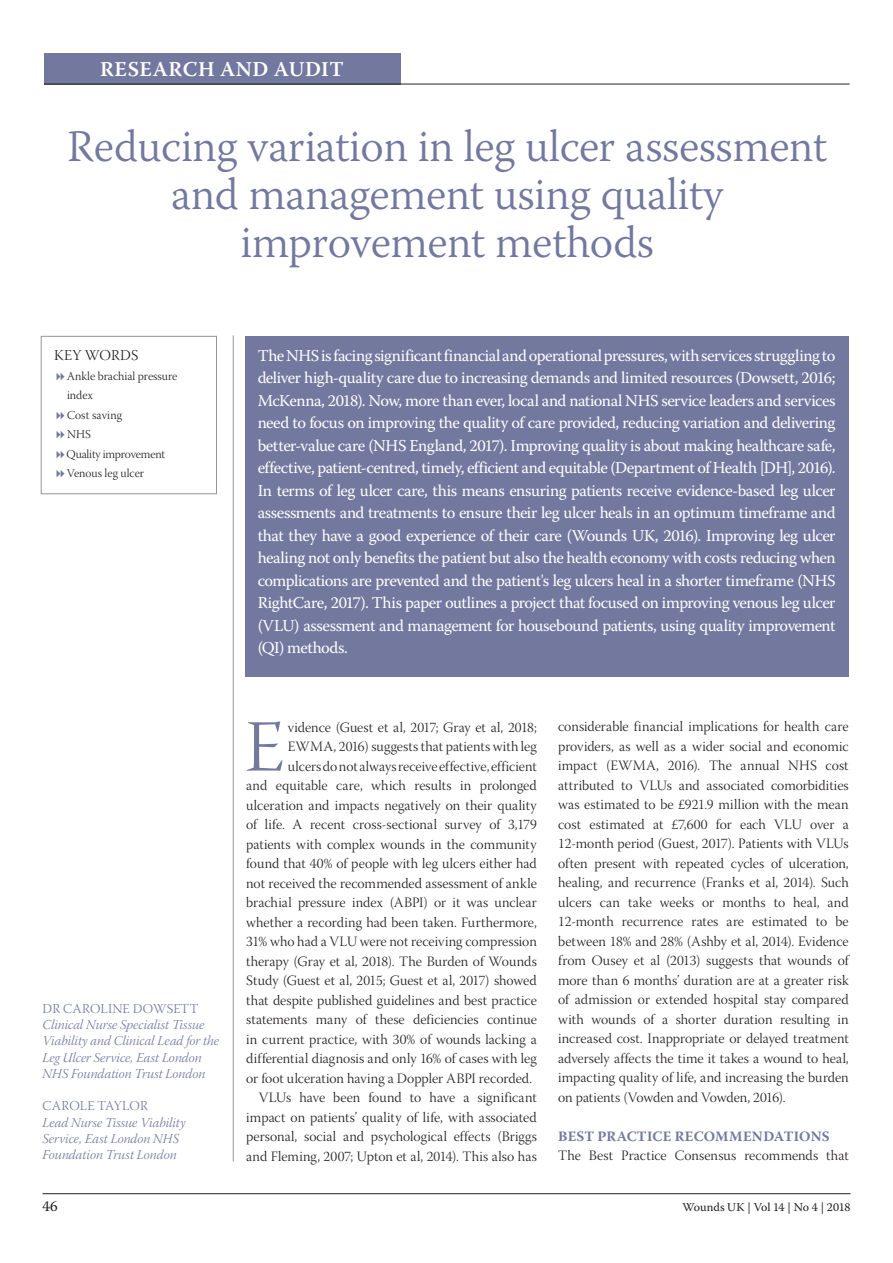
<style>
.page{position:relative;width:893px;height:1263px;background:#fff}
.page>*{position:absolute;margin:0;border:0;box-sizing:border-box;transform-origin:0 0}
.t1{font:73.35px "Warnock Pro Light Subh";color:#73789f}
.t2{font:300 45px/48px "Warnock Pro";letter-spacing:-.01em;color:#73789f;text-align:center}
.t3{font:600 21px "Warnock Pro";letter-spacing:.025em;color:#fff}
.t4{font:16.5px/22.5px "Warnock Pro";letter-spacing:-.035em;color:#fff;text-align:justify}
.t5{font:15px "Warnock Pro Light Subh";letter-spacing:.01em;color:#231f20}
.t6{font:15px "Warnock Pro";color:#231f20}
.t7{font:14.25px/19.5px "Warnock Pro Light Subh";color:#231f20;text-align:justify}
.t8{font:13.5px/16.2px "Warnock Pro Light It Subh";color:#73789f}
.t9{font:12px/19.5px "Warnock Pro Light Subh";color:#231f20}
.t10{font:12px "Warnock Pro";letter-spacing:-.005em;color:#231f20}
.s1{font-family:"Warnock Pro Light Subh"}
.s2{font-family:"Warnock Pro";font-weight:700;color:#73789f}
</style>
<div class="page">
<hr style="left:43px;top:1193px;width:807px;height:1px;background:#231f20">
<div style="left:44px;top:53px;width:356px;height:31px;background:#73789f"></div>
<hr style="left:44px;top:84px;width:806px;height:1px;background:#231f20">
<hr style="left:233px;top:335px;width:1px;height:826px;background:#939598">
<div style="left:245px;top:336px;width:603px;height:340px;background:#73789f"></div>
<div style="left:41px;top:336px;width:176px;height:158px;border:1px solid #939598"></div>
<p class="t3" style="left:100px;top:57px;width:245px">RESEARCH AND AUDIT</p>
<p class="t2" style="left:67px;top:121px;width:762px">Reducing variation in leg ulcer assessment and management using quality improvement methods</p>
<p class="t5" style="left:54px;top:347px;width:85px">KEY WORDS</p>
<p class="t9" style="left:66px;top:368px;width:112px">Ankle brachial pressure index<br>Cost saving<br>NHS<br>Quality improvement<br>Venous leg ulcer</p>
<p class="t8" style="left:43px;top:1002px;width:178px"><span class="s1">DR CAROLINE DOWSETT<br></span>Clinical Nurse Specialist Tissue<br>Viability and Clinical Lead for the<br>Leg Ulcer Service, East London<br>NHS Foundation Trust London</p>
<p class="t8" style="left:43px;top:1099px;width:145px"><span class="s1">CAROLE TAYLOR<br></span>Lead Nurse Tissue Viability<br>Service, East London NHS<br>Foundation Trust London</p>
<p class="t4" style="left:258px;top:344px;width:579px">The NHS is facing significant financial and operational pressures, with services struggling to deliver high-quality care due to increasing demands and limited resources (Dowsett, 2016; McKenna, 2018). Now, more than ever, local and national NHS service leaders and services need to focus on improving the quality of care provided, reducing variation and delivering better-value care (NHS England, 2017). Improving quality is about making healthcare safe, effective, patient-centred, timely, efficient and equitable (Department of Health [DH], 2016).<br>In terms of leg ulcer care, this means ensuring patients receive evidence-based leg ulcer assessments and treatments to ensure their leg ulcer heals in an optimum timeframe and that they have a good experience of their care (Wounds UK, 2016). Improving leg ulcer healing not only benefits the patient but also the health economy with costs reducing when complications are prevented and the patient's leg ulcers heal in a shorter timeframe (NHS RightCare, 2017). This paper outlines a project that focused on improving venous leg ulcer (VLU) assessment and management for housebound patients, using quality improvement (QI) methods.</p>
<p class="t1" style="left:245px;top:707px;width:40px">E</p>
<p class="t7" style="left:288px;top:719px;width:251px">vidence (Guest et al, 2017; Gray et al, 2018;</p>
<p class="t7" style="left:288px;top:738px;width:251px">EWMA, 2016) suggests that patients with leg</p>
<p class="t7" style="left:288px;top:758px;width:251px">ulcers do not always receive effective, efficient</p>
<p class="t7" style="left:246px;top:777px;width:292px">and equitable care, which results in prolonged</p>
<p class="t7" style="left:246px;top:797px;width:292px">ulceration and impacts negatively on their quality</p>
<p class="t7" style="left:246px;top:816px;width:292px">of life. A recent cross-sectional survey of 3,179</p>
<p class="t7" style="left:246px;top:836px;width:292px">patients with complex wounds in the community</p>
<p class="t7" style="left:246px;top:855px;width:292px">found that 40% of people with leg ulcers either had</p>
<p class="t7" style="left:246px;top:875px;width:292px">not received the recommended assessment of ankle</p>
<p class="t7" style="left:246px;top:894px;width:292px">brachial pressure index (ABPI) or it was unclear</p>
<p class="t7" style="left:246px;top:914px;width:292px">whether a recording had been taken. Furthermore,</p>
<p class="t7" style="left:246px;top:933px;width:292px">31% who had a VLU were not receiving compression</p>
<p class="t7" style="left:246px;top:953px;width:292px">therapy (Gray et al, 2018). The Burden of Wounds</p>
<p class="t7" style="left:246px;top:972px;width:292px">Study (Guest et al, 2015; Guest et al, 2017) showed</p>
<p class="t7" style="left:246px;top:992px;width:292px">that despite published guidelines and best practice</p>
<p class="t7" style="left:246px;top:1011px;width:292px">statements many of these deficiencies continue</p>
<p class="t7" style="left:246px;top:1031px;width:292px">in current practice, with 30% of wounds lacking a</p>
<p class="t7" style="left:246px;top:1050px;width:292px">differential diagnosis and only 16% of cases with leg</p>
<p class="t7" style="left:246px;top:1070px;width:287px">or foot ulceration having a Doppler ABPI recorded.</p>
<p class="t7" style="left:259px;top:1089px;width:279px">VLUs have been found to have a significant</p>
<p class="t7" style="left:246px;top:1109px;width:292px">impact on patients’ quality of life, with associated</p>
<p class="t7" style="left:246px;top:1128px;width:292px">personal, social and psychological effects (Briggs</p>
<p class="t7" style="left:246px;top:1148px;width:292px">and Fleming, 2007; Upton et al, 2014). This also has</p>
<p class="t7" style="left:558px;top:719px;width:292px">considerable financial implications for health care providers, as well as a wider social and economic impact (EWMA, 2016). The annual NHS cost attributed to VLUs and associated comorbidities was estimated to be £921.9 million with the mean cost estimated at £7,600 for each VLU over a 12-month period (Guest, 2017). Patients with VLUs often present with repeated cycles of ulceration, healing, and recurrence (Franks et al, 2014). Such ulcers can take weeks or months to heal, and 12-month recurrence rates are estimated to be between 18% and 28% (Ashby et al, 2014). Evidence from Ousey et al (2013) suggests that wounds of more than 6 months’ duration are at a greater risk of admission or extended hospital stay compared with wounds of a shorter duration resulting in increased cost. Inappropriate or delayed treatment adversely affects the time it takes a wound to heal, impacting quality of life, and increasing the burden on patients (Vowden and Vowden, 2016).</p>
<p class="t7" style="left:558px;top:1128px;width:292px"><span class="s2">BEST PRACTICE RECOMMENDATIONS<br></span>The Best Practice Consensus recommends that</p>
<p class="t6" style="left:43px;top:1197px;width:17px">46</p>
<p class="t10" style="left:682px;top:1200px;width:170px">Wounds UK | Vol 14 | No 4 | 2018</p>
</div>
